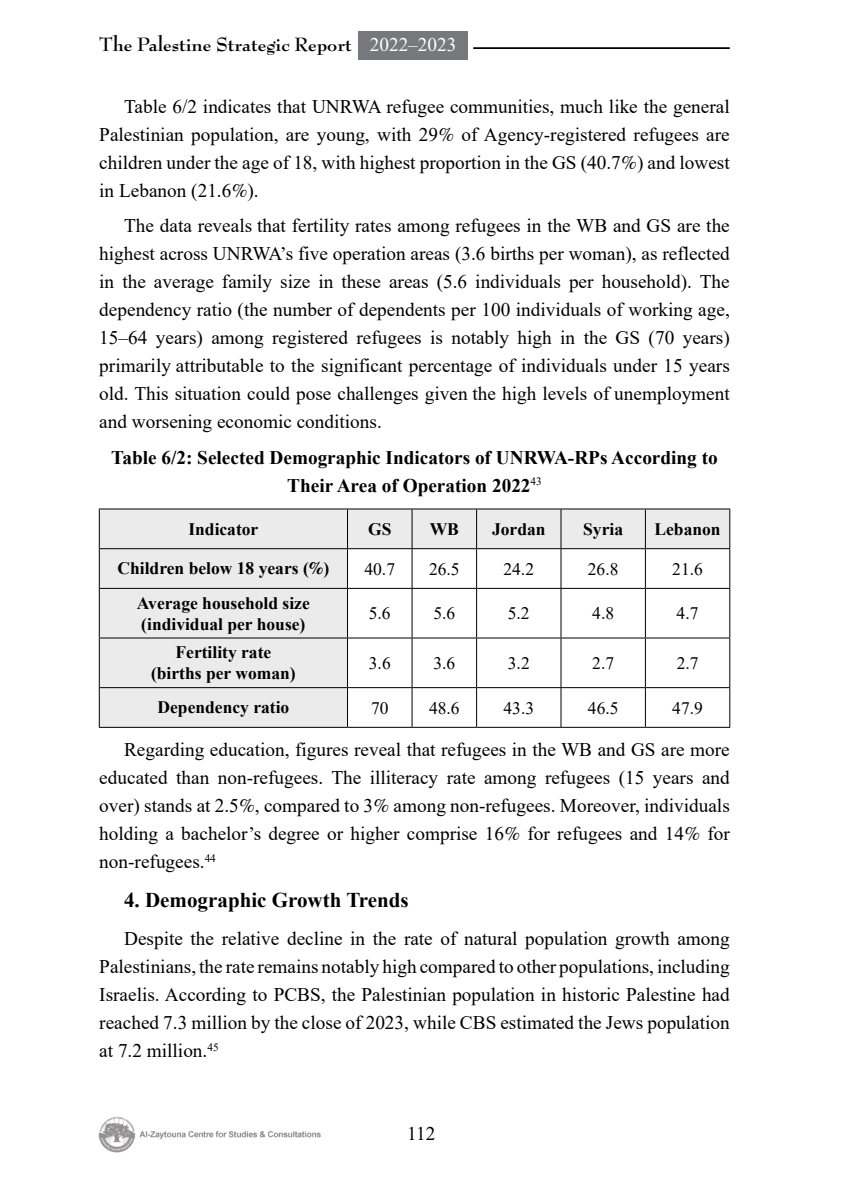
<style>
.page{position:relative;width:844px;height:1191px;background:#fff}
.page>*{position:absolute;margin:0;border:0;box-sizing:border-box;transform-origin:0 0}
.t1{font:700 21px "Bernhard Modern Std";color:#000}
.t2{font:700 21px "Times New Roman";color:#000}
.t3{font:19.25px/28px "Times New Roman";color:#000;text-align:justify}
.t4{font:700 19.25px/28px "Times New Roman";color:#000;text-align:center}
.t5{font:700 17.5px/21px "Times New Roman";color:#000}
.t6{font:17.5px "Times New Roman";color:#000}
.s1{font-family:"Times New Roman";font-weight:400;font-size:19.25px;color:#fff}
.s2{font-family:"Times";font-style:italic}
</style>
<div class="page">
<hr style="left:473px;top:47px;width:256px;height:2px;background:#000">
<div style="left:358px;top:31px;width:110px;height:29px;background:#77787b"></div>
<img style="left:98px;top:1116px;width:223px;height:37px">
<svg style="left:100px;top:509px;width:629px;height:218px;fill:#ebebec"></svg>
<hr style="left:99px;top:508px;width:248px;height:1px;background:#000">
<hr style="left:99px;top:509px;width:1px;height:39px;background:#000">
<hr style="left:347px;top:508px;width:65px;height:1px;background:#000">
<hr style="left:347px;top:509px;width:1px;height:39px;background:#000">
<hr style="left:412px;top:508px;width:64px;height:1px;background:#000">
<hr style="left:411px;top:509px;width:1px;height:39px;background:#000">
<hr style="left:476px;top:508px;width:85px;height:1px;background:#000">
<hr style="left:476px;top:509px;width:1px;height:39px;background:#000">
<hr style="left:561px;top:508px;width:84px;height:1px;background:#000">
<hr style="left:560px;top:509px;width:1px;height:39px;background:#000">
<hr style="left:645px;top:508px;width:85px;height:1px;background:#000">
<hr style="left:644px;top:509px;width:1px;height:39px;background:#000">
<hr style="left:729px;top:509px;width:1px;height:39px;background:#000">
<hr style="left:99px;top:548px;width:248px;height:1px;background:#000">
<hr style="left:99px;top:549px;width:1px;height:39px;background:#000">
<hr style="left:347px;top:548px;width:65px;height:1px;background:#000">
<hr style="left:347px;top:549px;width:1px;height:39px;background:#000">
<hr style="left:412px;top:548px;width:64px;height:1px;background:#000">
<hr style="left:411px;top:549px;width:1px;height:39px;background:#000">
<hr style="left:476px;top:548px;width:85px;height:1px;background:#000">
<hr style="left:476px;top:549px;width:1px;height:39px;background:#000">
<hr style="left:561px;top:548px;width:84px;height:1px;background:#000">
<hr style="left:560px;top:549px;width:1px;height:39px;background:#000">
<hr style="left:645px;top:548px;width:85px;height:1px;background:#000">
<hr style="left:644px;top:549px;width:1px;height:39px;background:#000">
<hr style="left:729px;top:549px;width:1px;height:39px;background:#000">
<hr style="left:99px;top:588px;width:248px;height:1px;background:#000">
<hr style="left:99px;top:589px;width:1px;height:48px;background:#000">
<hr style="left:347px;top:588px;width:65px;height:1px;background:#000">
<hr style="left:347px;top:589px;width:1px;height:48px;background:#000">
<hr style="left:412px;top:588px;width:64px;height:1px;background:#000">
<hr style="left:411px;top:589px;width:1px;height:48px;background:#000">
<hr style="left:476px;top:588px;width:85px;height:1px;background:#000">
<hr style="left:476px;top:589px;width:1px;height:48px;background:#000">
<hr style="left:561px;top:588px;width:84px;height:1px;background:#000">
<hr style="left:560px;top:589px;width:1px;height:48px;background:#000">
<hr style="left:645px;top:588px;width:85px;height:1px;background:#000">
<hr style="left:644px;top:589px;width:1px;height:48px;background:#000">
<hr style="left:729px;top:589px;width:1px;height:48px;background:#000">
<hr style="left:99px;top:637px;width:248px;height:1px;background:#000">
<hr style="left:99px;top:638px;width:1px;height:49px;background:#000">
<hr style="left:347px;top:637px;width:65px;height:1px;background:#000">
<hr style="left:347px;top:638px;width:1px;height:49px;background:#000">
<hr style="left:412px;top:637px;width:64px;height:1px;background:#000">
<hr style="left:411px;top:638px;width:1px;height:49px;background:#000">
<hr style="left:476px;top:637px;width:85px;height:1px;background:#000">
<hr style="left:476px;top:638px;width:1px;height:49px;background:#000">
<hr style="left:561px;top:637px;width:84px;height:1px;background:#000">
<hr style="left:560px;top:638px;width:1px;height:49px;background:#000">
<hr style="left:645px;top:637px;width:85px;height:1px;background:#000">
<hr style="left:644px;top:638px;width:1px;height:49px;background:#000">
<hr style="left:729px;top:638px;width:1px;height:49px;background:#000">
<hr style="left:99px;top:687px;width:248px;height:1px;background:#000">
<hr style="left:99px;top:688px;width:1px;height:39px;background:#000">
<hr style="left:347px;top:687px;width:65px;height:1px;background:#000">
<hr style="left:347px;top:688px;width:1px;height:39px;background:#000">
<hr style="left:412px;top:687px;width:64px;height:1px;background:#000">
<hr style="left:411px;top:688px;width:1px;height:39px;background:#000">
<hr style="left:476px;top:687px;width:85px;height:1px;background:#000">
<hr style="left:476px;top:688px;width:1px;height:39px;background:#000">
<hr style="left:561px;top:687px;width:84px;height:1px;background:#000">
<hr style="left:560px;top:688px;width:1px;height:39px;background:#000">
<hr style="left:645px;top:687px;width:85px;height:1px;background:#000">
<hr style="left:644px;top:688px;width:1px;height:39px;background:#000">
<hr style="left:729px;top:688px;width:1px;height:39px;background:#000">
<hr style="left:99px;top:727px;width:248px;height:1px;background:#000">
<hr style="left:347px;top:727px;width:65px;height:1px;background:#000">
<hr style="left:412px;top:727px;width:64px;height:1px;background:#000">
<hr style="left:476px;top:727px;width:85px;height:1px;background:#000">
<hr style="left:561px;top:727px;width:84px;height:1px;background:#000">
<hr style="left:645px;top:727px;width:85px;height:1px;background:#000">
<p class="t1" style="left:99px;top:34px;width:358px">The Palestine Strategic Report <span class="s1">2022–2023</span></p>
<p class="t3" style="left:99px;top:92px;width:632px;text-indent:25px">Table 6/2 indicates that UNRWA refugee communities, much like the general Palestinian population, are young, with 29<span class="s2">%</span> of Agency-registered refugees are children under the age of 18, with highest proportion in the GS (40.7<span class="s2">%</span>) and lowest in Lebanon (21.6<span class="s2">%</span>).</p>
<p class="t3" style="left:99px;top:211px;width:632px;text-indent:25px">The data reveals that fertility rates among refugees in the WB and GS are the highest across UNRWA’s five operation areas (3.6 births per woman), as reflected in the average family size in these areas (5.6 individuals per household). The dependency ratio (the number of dependents per 100 individuals of working age, 15–64 years) among registered refugees is notably high in the GS (70 years) primarily attributable to the significant percentage of individuals under 15 years old. This situation could pose challenges given the high levels of unemployment and worsening economic conditions.</p>
<p class="t4" style="left:111px;top:443px;width:608px">Table 6/2: Selected Demographic Indicators of UNRWA-RPs According to<br>Their Area of Operation 2022<sup>43</sup></p>
<p class="t5" style="left:188px;top:518px;width:71px">Indicator</p>
<p class="t5" style="left:368px;top:518px;width:25px">GS</p>
<p class="t5" style="left:429px;top:518px;width:31px">WB</p>
<p class="t5" style="left:492px;top:518px;width:55px">Jordan</p>
<p class="t5" style="left:583px;top:518px;width:41px">Syria</p>
<p class="t5" style="left:654px;top:518px;width:68px">Lebanon</p>
<p class="t5" style="left:117px;top:557px;width:213px">Children below 18 years (<span class="s2">%</span>)</p>
<p class="t6" style="left:364px;top:556px;width:32px">40.7</p>
<p class="t6" style="left:429px;top:556px;width:32px">26.5</p>
<p class="t6" style="left:503px;top:556px;width:32px">24.2</p>
<p class="t6" style="left:587px;top:556px;width:32px">26.8</p>
<p class="t6" style="left:672px;top:556px;width:32px">21.6</p>
<p class="t5" style="left:137px;top:592px;width:174px">Average household size (individual per house)</p>
<p class="t6" style="left:369px;top:601px;width:23px">5.6</p>
<p class="t6" style="left:433px;top:601px;width:23px">5.6</p>
<p class="t6" style="left:507px;top:601px;width:23px">5.2</p>
<p class="t6" style="left:592px;top:601px;width:23px">4.8</p>
<p class="t6" style="left:676px;top:601px;width:23px">4.7</p>
<p class="t5" style="left:151px;top:641px;width:146px;text-align:center">Fertility rate (births per woman)</p>
<p class="t6" style="left:369px;top:650px;width:23px">3.6</p>
<p class="t6" style="left:433px;top:650px;width:23px">3.6</p>
<p class="t6" style="left:507px;top:650px;width:23px">3.2</p>
<p class="t6" style="left:592px;top:650px;width:23px">2.7</p>
<p class="t6" style="left:676px;top:650px;width:23px">2.7</p>
<p class="t5" style="left:157px;top:696px;width:133px">Dependency ratio</p>
<p class="t6" style="left:371px;top:695px;width:19px">70</p>
<p class="t6" style="left:429px;top:695px;width:32px">48.6</p>
<p class="t6" style="left:503px;top:695px;width:32px">43.3</p>
<p class="t6" style="left:587px;top:695px;width:32px">46.5</p>
<p class="t6" style="left:672px;top:695px;width:32px">47.9</p>
<p class="t3" style="left:99px;top:735px;width:632px;text-indent:25px">Regarding education, figures reveal that refugees in the WB and GS are more educated than non-refugees. The illiteracy rate among refugees (15 years and over) stands at 2.5<span class="s2">%</span>, compared to 3<span class="s2">%</span> among non-refugees. Moreover, individuals holding a bachelor’s degree or higher comprise 16<span class="s2">%</span> for refugees and 14<span class="s2">%</span> for non-refugees.<sup>44</sup></p>
<p class="t2" style="left:124px;top:885px;width:286px">4. Demographic Growth Trends</p>
<p class="t3" style="left:99px;top:924px;width:632px;text-indent:25px">Despite the relative decline in the rate of natural population growth among Palestinians, the rate remains notably high compared to other populations, including Israelis. According to PCBS, the Palestinian population in historic Palestine had reached 7.3 million by the close of 2023, while CBS estimated the Jews population at 7.2 million.<sup>45</sup></p>
<p class="t3" style="left:407px;top:1118px;width:30px">112</p>
</div>
